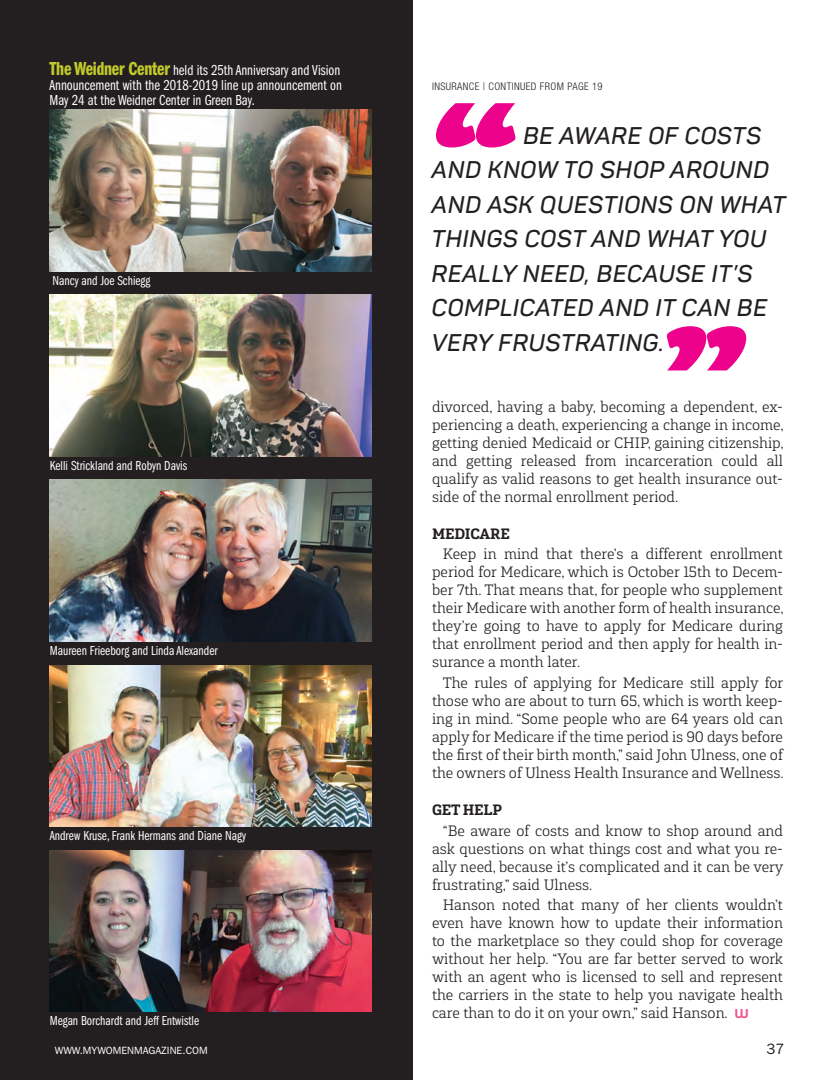
<style>
.page{position:relative;width:837px;height:1080px;background:#fff}
.page>*{position:absolute;margin:0;border:0;box-sizing:border-box;transform-origin:0 0}
.subhead{font:italic 900 180px "Panton";color:#ed028c}
.editorial{font:italic 600 23.85px/34.5px "Panton";letter-spacing:.03em;color:#231f20}
.editorial-2{font:300 15px/18px "Gaspo Slab";color:#231f20;text-align:justify}
.editorial-3{font:15px/15px "Franklin Gothic Book Cmpr";color:#fff;text-align:justify}
.subhead-2{font:900 15px "Gaspo Slab";letter-spacing:-.01em;color:#231f20}
.t1{font:15px "Franklin Gothic";color:#231f20}
.editorial-4{font:13.5px "Franklin Gothic Book Cmpr";color:#fff}
.photo_credit{font:300 condensed 10.5px "Helvetica Neue LT Std";letter-spacing:.04em;color:#231f20}
.t2{font:10.5px "Franklin Gothic";color:#fff}
.s1{font-family:"Franklin Gothic Demi Cmpr";font-size:19.5px;color:#c2ca2a}
.s2{font-family:"Moderna Unicase";font-weight:900;font-size:12.75px;color:#f05893}
</style>
<div class="page">
<div style="left:0;top:0;width:412px;height:1080px;background:#231f20"></div>
<img style="left:50px;top:110px;width:322px;height:162px">
<img style="left:50px;top:295px;width:322px;height:162px">
<img style="left:50px;top:480px;width:322px;height:162px">
<img style="left:50px;top:665px;width:322px;height:162px">
<img style="left:50px;top:850px;width:322px;height:162px">
<p class="editorial-3" style="left:50px;top:63px;width:294px"><span class="s1">The Weidner Center</span> held its 25th Anniversary and Vision Announcement with the 2018-2019 line up announcement on May 24 at the Weidner Center in Green Bay.</p>
<p class="editorial-4" style="left:53px;top:273px;width:99px">Nancy and Joe Schiegg</p>
<p class="editorial-4" style="left:50px;top:458px;width:139px">Kelli Strickland and Robyn Davis</p>
<p class="editorial-4" style="left:50px;top:643px;width:169px">Maureen Frieeborg and Linda Alexander</p>
<p class="editorial-4" style="left:50px;top:828px;width:198px">Andrew Kruse, Frank Hermans and Diane Nagy</p>
<p class="editorial-4" style="left:50px;top:1013px;width:151px">Megan Borchardt and Jeff Entwistle</p>
<p class="t2" style="left:55px;top:1044px;width:154px">WWW.MYWOMENMAGAZINE.COM</p>
<p class="photo_credit" style="left:432px;top:80px;width:172px">INSURANCE | CONTINUED FROM PAGE 19</p>
<p class="subhead" style="left:447px;top:-77px;width:87px">˛˛</p>
<p class="editorial" style="left:432px;top:118px;width:355px;text-indent:91px">BE AWARE OF COSTS<br>AND KNOW TO SHOP AROUND<br>AND ASK QUESTIONS ON WHAT<br>THINGS COST AND WHAT YOU<br>REALLY NEED, BECAUSE IT’S<br>COMPLICATED AND IT CAN BE<br>VERY FRUSTRATING.</p>
<p class="subhead" style="left:735px;top:550px;width:87px;rotate:-180deg">˛˛</p>
<p class="editorial-2" style="left:432px;top:397px;width:353px">divorced, having a baby, becoming a dependent, ex&shy;periencing a death, experiencing a change in income, getting denied Medicaid or CHIP, gaining citizenship, and getting released from incarceration could all qualify as valid reasons to get health insurance out&shy;side of the normal enrollment period.</p>
<p class="subhead-2" style="left:432px;top:524px;width:79px">MEDICARE</p>
<p class="editorial-2" style="left:432px;top:545px;width:353px;text-indent:11px">Keep in mind that there’s a different enrollment period for Medicare, which is October 15th to Decem&shy;ber 7th. That means that, for people who supplement their Medicare with another form of health insurance, they’re going to have to apply for Medicare during that enrollment period and then apply for health in&shy;surance a month later.</p>
<p class="editorial-2" style="left:432px;top:674px;width:353px;text-indent:11px">The rules of applying for Medicare still apply for those who are about to turn 65, which is worth keep&shy;ing in mind. “Some people who are 64 years old can apply for Medicare if the time period is 90 days before the first of their birth month,” said John Ulness, one of the owners of Ulness Health Insurance and Wellness.</p>
<p class="subhead-2" style="left:432px;top:800px;width:71px">GET HELP</p>
<p class="editorial-2" style="left:432px;top:821px;width:353px;text-indent:11px">“Be aware of costs and know to shop around and ask questions on what things cost and what you re&shy;ally need, because it’s complicated and it can be very frustrating,” said Ulness.</p>
<p class="editorial-2" style="left:432px;top:896px;width:353px;text-indent:11px">Hanson noted that many of her clients wouldn’t even have known how to update their information to the marketplace so they could shop for coverage without her help. “You are far better served to work with an agent who is licensed to sell and represent the carriers in the state to help you navigate health care than to do it on your own,” said Hanson. <span class="s2">w</span></p>
<p class="t1" style="left:766px;top:1040px;width:19px">37</p>
</div>
